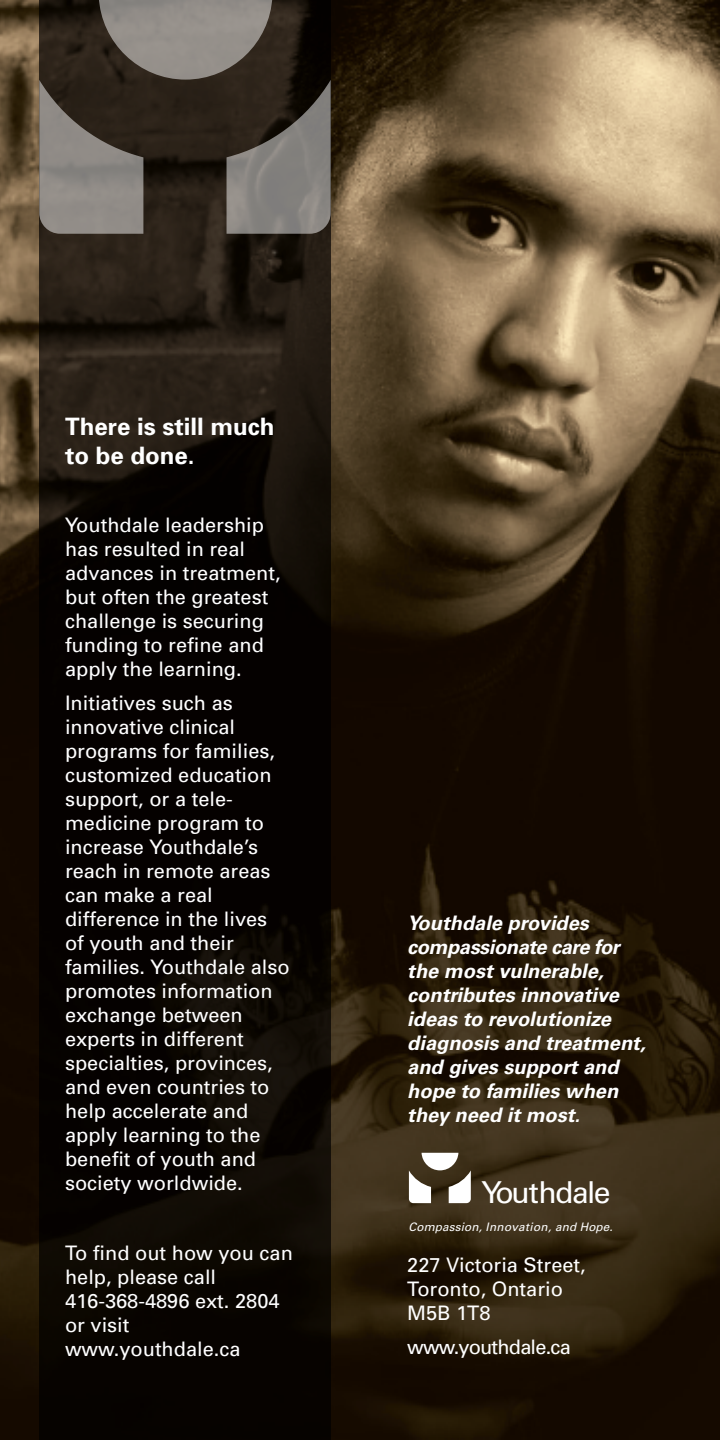
<style>
.page{position:relative;width:720px;height:1440px;background:#fff}
.page>*{position:absolute;margin:0;border:0;box-sizing:border-box;transform-origin:0 0}
.t1{font:30.2px "Univers";letter-spacing:-.06em;color:#fff}
.t2{font:700 24px/28.8px "Univers";color:#fff}
.t3{font:20px/24px "Univers";color:#fff}
.t4{font:italic 700 20px/24px "Univers";color:#fff}
.t5{font:20px "Univers";letter-spacing:-.04em;color:#fff}
.t6{font:italic 11.8px "Univers";letter-spacing:.01em;color:#fff}
.t7{font:300 11.2px/20.4px "Univers";letter-spacing:.04em;color:#fff}
</style>
<div class="page">
<img style="left:0;top:0;width:720px;height:1440px">
<svg style="left:39px;top:234px;width:292px;height:1206px;background:#0d0904"></svg>
<svg style="left:39px;top:0;width:292px;height:234px;background:#565049"></svg>
<svg style="left:409px;top:1153px;width:62px;height:50px"></svg>
<p class="t2" style="left:65px;top:411px;width:211px">There is still much to be done.</p>
<p class="t3" style="left:65px;top:513px;width:217px">Youthdale leadership has resulted in real advances in treatment, but often the greatest challenge is securing funding to refine and apply the learning.</p>
<p class="t3" style="left:65px;top:691px;width:226px">Initiatives such as innovative clinical programs for families, customized education support, or a tele&shy;medicine program to increase Youthdale’s reach in remote areas can make a real difference in the lives of youth and their families. Youthdale also promotes information exchange between experts in different specialties, provinces, and even countries to help accelerate and apply learning to the benefit of youth and society worldwide.</p>
<p class="t3" style="left:65px;top:1241px;width:229px">To find out how you can help, please call<br>416-368-4896 ext. 2804 or visit www.youthdale.ca</p>
<p class="t4" style="left:407px;top:911px;width:240px">Youthdale provides compassionate care for the most vulnerable, contributes innovative ideas to revolutionize diagnosis and treatment, and gives support and hope to families when they need it most.</p>
<h1 class="t1" style="left:481px;top:1174px;width:131px">Youthdale</h1>
<p class="t6" style="left:409px;top:1220px;width:206px">Compassion, Innovation, and Hope.</p>
<p class="t3" style="left:407px;top:1253px;width:180px">227 Victoria Street,<br>Toronto, Ontario<br>M5B 1T8</p>
<p class="t5" style="left:407px;top:1336px;width:165px">www.youthdale.ca</p>
<p class="t7" style="left:409px;top:1262px;width:148px">YOUTHDALE FOUNDATION<br>YOUTHDALE INSTITUTE</p>
</div>
